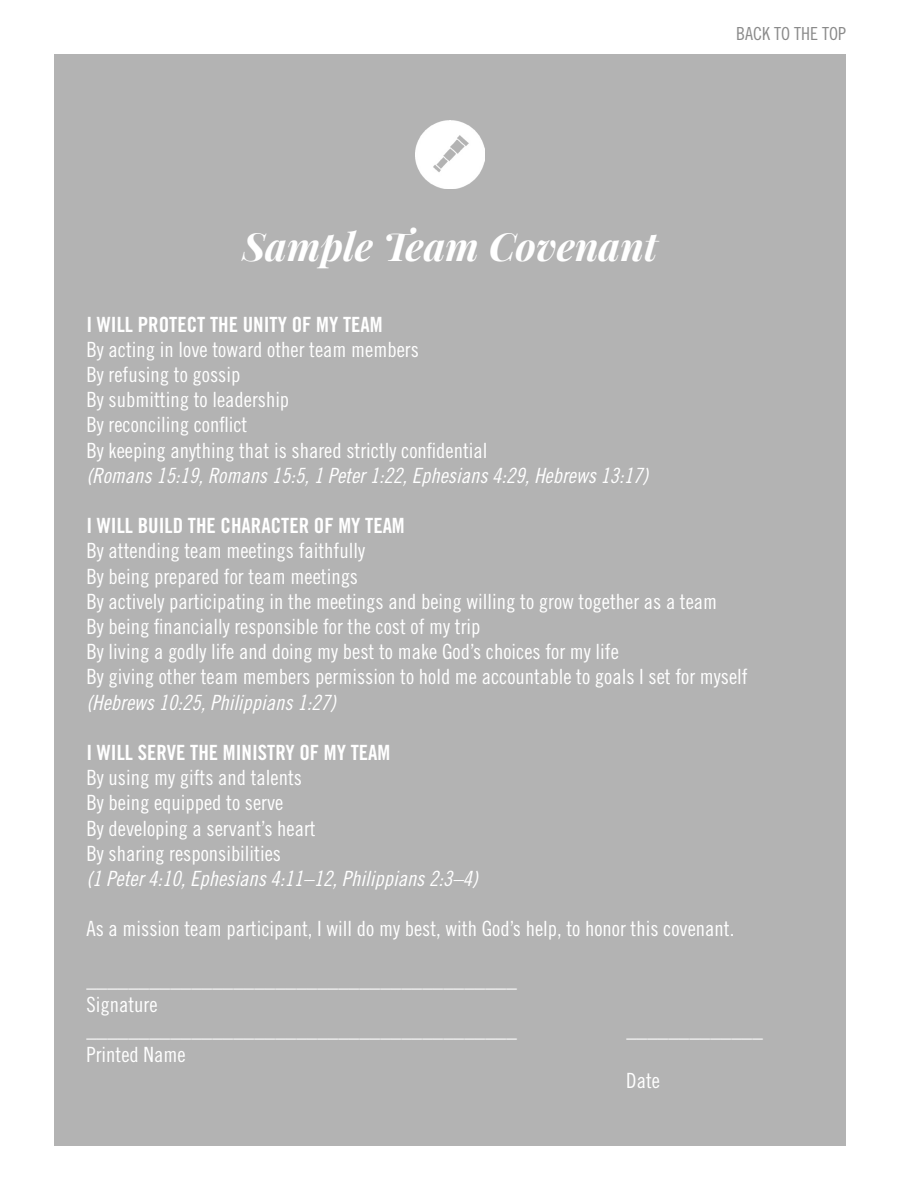
<style>
.page{position:relative;width:900px;height:1200px;background:#fff}
.page>*{position:absolute;margin:0;border:0;box-sizing:border-box;transform-origin:0 0}
.t1{font:italic 700 39px "Playfair Display";color:#fff}
.t2{font:21px/25.2px "Trade Gothic LT Std Cn 18";color:#fff}
.t3{font:21px "Trade Gothic LT Std Cn 18 Obl";color:#fff}
.t4{font:21px "Trade Gothic LT Std Bd Cn 20";color:#fff}
.t5{font:18px "Trade Gothic LT Std Cn 18";color:#8a8a8a}
</style>
<div class="page">
<div style="left:54px;top:54px;width:792px;height:1092px;background:#b3b3b3"></div>
<img style="left:416px;top:121px;width:68px;height:68px">
<h1 class="t1" style="left:242px;top:219px;width:417px">Sample Team Covenant</h1>
<p class="t5" style="left:736px;top:23px;width:111px">BACK TO THE TOP</p>
<p class="t4" style="left:86px;top:311px;width:83px">I WILL PROTECT</p>
<p class="t4" style="left:210px;top:311px;width:174px">THE UNITY OF MY TEAM</p>
<p class="t2" style="left:86px;top:337px;width:403px">By acting in love toward other team members<br>By refusing to gossip<br>By submitting to leadership<br>By reconciling conflict<br>By keeping anything that is shared strictly confidential</p>
<p class="t3" style="left:86px;top:463px;width:564px">(Romans 15:19, Romans 15:5, 1 Peter 1:22, Ephesians 4:29, Hebrews 13:17)</p>
<p class="t4" style="left:86px;top:513px;width:186px">I WILL BUILD THE CHARACTE</p>
<p class="t4" style="left:299px;top:513px;width:108px">R OF MY TEAM</p>
<p class="t2" style="left:86px;top:538px;width:663px">By attending team meetings faithfully<br>By being prepared for team meetings<br>By actively participating in the meetings and being willing to grow together as a team<br>By being financially responsible for the cost of my trip<br>By living a godly life and doing my best to make God’s choices for my life<br>By giving other team members permission to hold me accountable to goals I set for myself</p>
<p class="t3" style="left:86px;top:690px;width:251px">(Hebrews 10:25, Philippians 1:27)</p>
<p class="t4" style="left:86px;top:740px;width:306px">I WILL SERVE THE MINISTRY OF MY TEAM</p>
<p class="t2" style="left:86px;top:765px;width:231px">By using my gifts and talents<br>By being equipped to serve<br>By developing a servant’s heart<br>By sharing responsibilities</p>
<p class="t3" style="left:86px;top:866px;width:393px">(1 Peter 4:10, Ephesians 4:11–12, Philippians 2:3–4)</p>
<p class="t2" style="left:86px;top:916px;width:650px">As a mission team participant, I will do my best, with God’s help, to honor this covenant.</p>
<p class="t2" style="left:86px;top:967px;width:432px">_________________________________________<br>Signature _________________________________________</p>
<p class="t2" style="left:86px;top:1042px;width:101px">Printed Name</p>
<p class="t2" style="left:626px;top:1017px;width:138px">_____________</p>
<p class="t2" style="left:626px;top:1067px;width:35px">Date</p>
</div>
